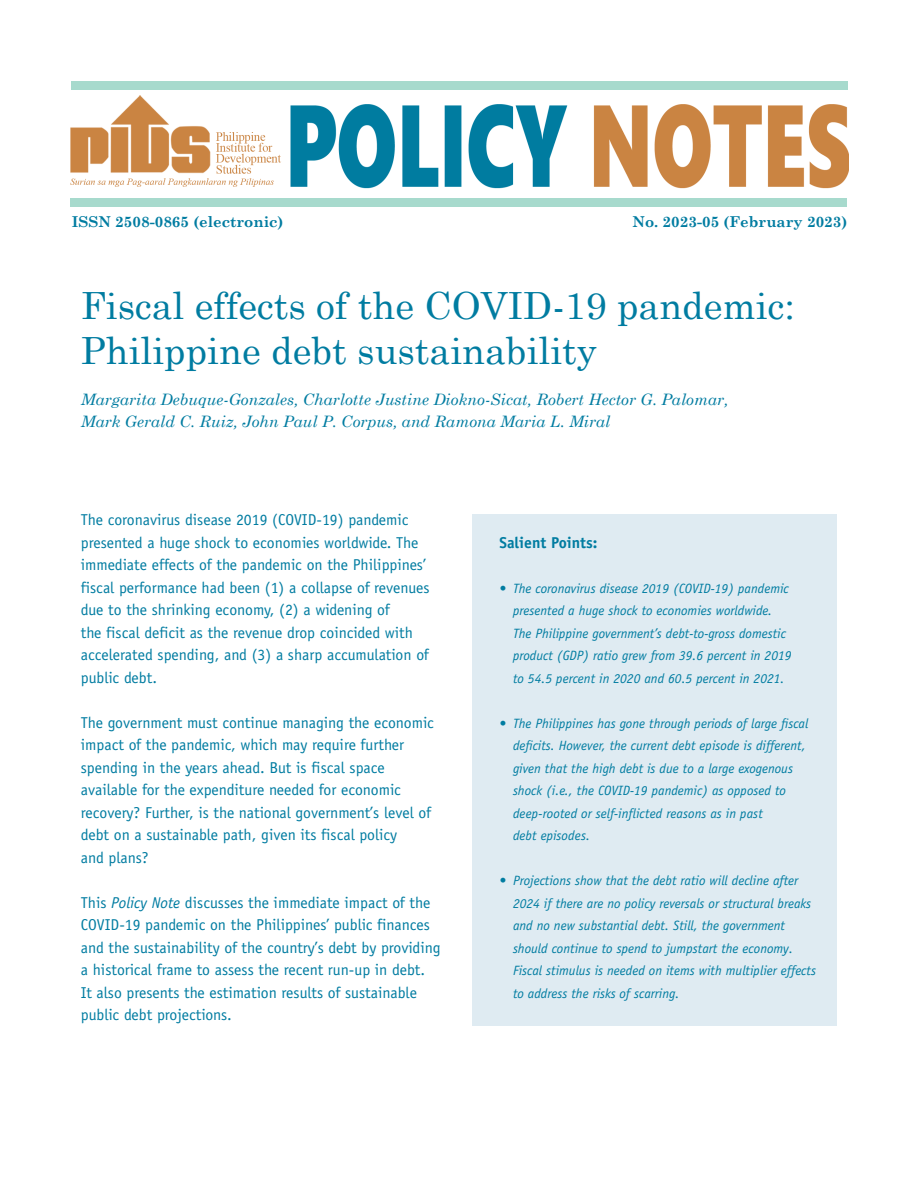
<style>
.page{position:relative;width:918px;height:1188px;background:#fff}
.page>*{position:absolute;margin:0;border:0;box-sizing:border-box;transform-origin:0 0}
.Headline{font:37.5px/45px "Century Schoolbook";color:#007ca1}
.Body_text{font:15.75px/22.5px "Officina Sans";color:#007ca1}
.author{font:italic 15.75px/22.5px "Century Schoolbook";color:#007ca1}
.Body_text-2{font:700 15.75px "Officina Sans";color:#007ca1}
.t1{font:700 15px "Century Schoolbook";color:#007ca1}
.t2{font:italic 13.5px/22.5px "Officina Sans Std";color:#007ca1}
.s1{font-family:"Officina Sans Std";font-style:italic}
</style>
<div class="page">
<img style="left:70px;top:95px;width:779px;height:94px">
<div style="left:71px;top:81px;width:776px;height:9px;background:#a7dacd"></div>
<div style="left:70px;top:198px;width:777px;height:9px;background:#a7dacd"></div>
<div style="left:472px;top:514px;width:365px;height:512px;background:#dfebf2"></div>
<p class="t1" style="left:72px;top:210px;width:213px">ISSN 2508-0865 (electronic)</p>
<p class="t1" style="left:633px;top:210px;width:216px">No. 2023-05 (February 2023)</p>
<p class="Headline" style="left:81px;top:280px;width:715px">Fiscal effects of the COVID-19 pandemic:<br>Philippine debt sustainability</p>
<p class="author" style="left:81px;top:387px;width:649px">Margarita Debuque-Gonzales, Charlotte Justine Diokno-Sicat, Robert Hector G. Palomar,<br>Mark Gerald C. Ruiz, John Paul P. Corpus, and Ramona Maria L. Miral</p>
<p class="Body_text" style="left:81px;top:509px;width:350px">The coronavirus disease 2019 (COVID-19) pandemic presented a huge shock to economies worldwide. The immediate effects of the pandemic on the Philippines’ fiscal performance had been (1) a collapse of revenues due to the shrinking economy, (2) a widening of<br>the fiscal deficit as the revenue drop coincided with accelerated spending, and (3) a sharp accumulation of public debt.</p>
<p class="Body_text" style="left:81px;top:711px;width:355px">The government must continue managing the economic impact of the pandemic, which may require further spending in the years ahead. But is fiscal space available for the expenditure needed for economic recovery? Further, is the national government’s level of debt on a sustainable path, given its fiscal policy<br>and plans?</p>
<p class="Body_text" style="left:81px;top:891px;width:361px">This <span class="s1">Policy Note</span> discusses the immediate impact of the COVID-19 pandemic on the Philippines’ public finances and the sustainability of the country’s debt by providing a historical frame to assess the recent run-up in debt.<br>It also presents the estimation results of sustainable public debt projections.</p>
<p class="Body_text-2" style="left:500px;top:533px;width:99px">Salient Points:</p>
<p class="t2" style="left:513px;top:577px;width:280px;text-indent:-14px">• The coronavirus disease 2019 (COVID-19) pandemic presented a huge shock to economies worldwide.<br>The Philippine government’s debt-to-gross domestic product (GDP) ratio grew from 39.6 percent in 2019 to 54.5 percent in 2020 and 60.5 percent in 2021.</p>
<p class="t2" style="left:513px;top:712px;width:297px;text-indent:-14px">• The Philippines has gone through periods of large fiscal deficits. However, the current debt episode is different, given that the high debt is due to a large exogenous shock (i.e., the COVID-19 pandemic) as opposed to deep-rooted or self-inflicted reasons as in past<br>debt episodes.</p>
<p class="t2" style="left:513px;top:870px;width:305px;text-indent:-14px">• Projections show that the debt ratio will decline after 2024 if there are no policy reversals or structural breaks and no new substantial debt. Still, the government should continue to spend to jumpstart the economy.<br>Fiscal stimulus is needed on items with multiplier effects to address the risks of scarring.</p>
</div>
